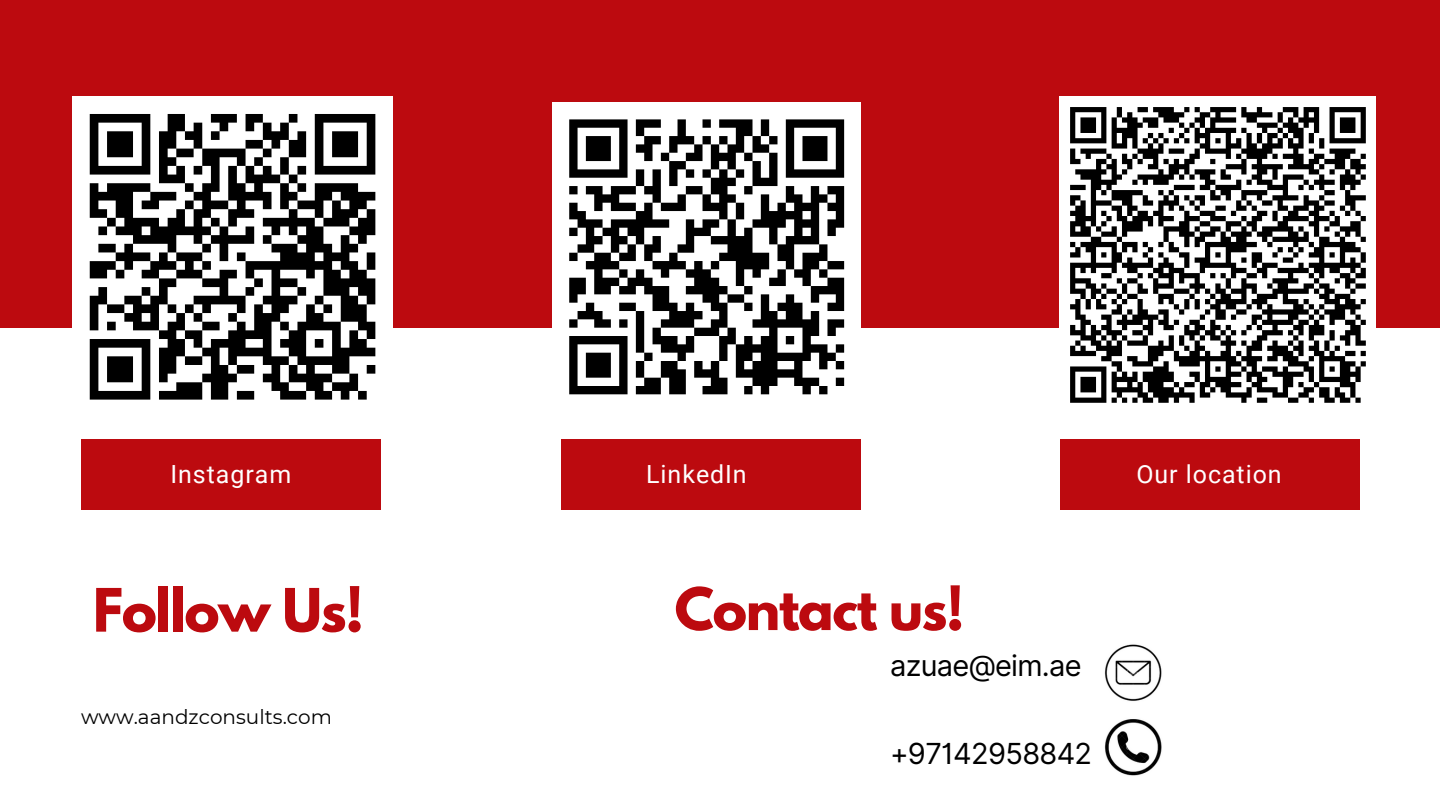
<style>
.page{position:relative;width:1440px;height:810px;background:#fff}
.page>*{position:absolute;margin:0;border:0;box-sizing:border-box;transform-origin:0 0}
.t1{font:700 53px "League Spartan";letter-spacing:-.025em;color:#bc0a0f}
.t2{font:700 52px "League Spartan";letter-spacing:-.025em;color:#bc0a0f}
.t3{font:29px "Inter";letter-spacing:-.025em;color:#000}
.t4{font:25px "Roboto";letter-spacing:.04em;color:#fff}
.t5{font:20px "Montserrat";color:#000}
</style>
<div class="page">
<div style="left:0;top:0;width:1440px;height:328px;background:#bc0a0f"></div>
<div style="left:81px;top:440px;width:300px;height:70px;background:#bc0a0f"></div>
<div style="left:1060px;top:440px;width:300px;height:70px;background:#bc0a0f"></div>
<div style="left:561px;top:440px;width:300px;height:70px;background:#bc0a0f"></div>
<div style="left:72px;top:97px;width:321px;height:320px;background:#fff"></div>
<svg style="left:89px;top:114px;width:287px;height:286px"></svg>
<div style="left:553px;top:103px;width:308px;height:308px;background:#fff"></div>
<svg style="left:569px;top:119px;width:276px;height:276px"></svg>
<div style="left:1060px;top:97px;width:316px;height:316px;background:#fff"></div>
<svg style="left:1070px;top:107px;width:296px;height:296px"></svg>
<img style="left:1104px;top:644px;width:58px;height:132px">
<p class="t4" style="left:171px;top:460px;width:122px">Instagram</p>
<p class="t4" style="left:646px;top:460px;width:102px">LinkedIn</p>
<p class="t4" style="left:1136px;top:460px;width:147px">Our location</p>
<h1 class="t1" style="left:93px;top:584px;width:272px">Follow Us!</h1>
<h2 class="t2" style="left:675px;top:583px;width:291px">Contact us!</h2>
<p class="t5" style="left:81px;top:705px;width:252px">www.aandzconsults.com</p>
<p class="t3" style="left:890px;top:648px;width:193px">azuae@eim.ae</p>
<p class="t3" style="left:890px;top:736px;width:204px">+97142958842</p>
</div>
